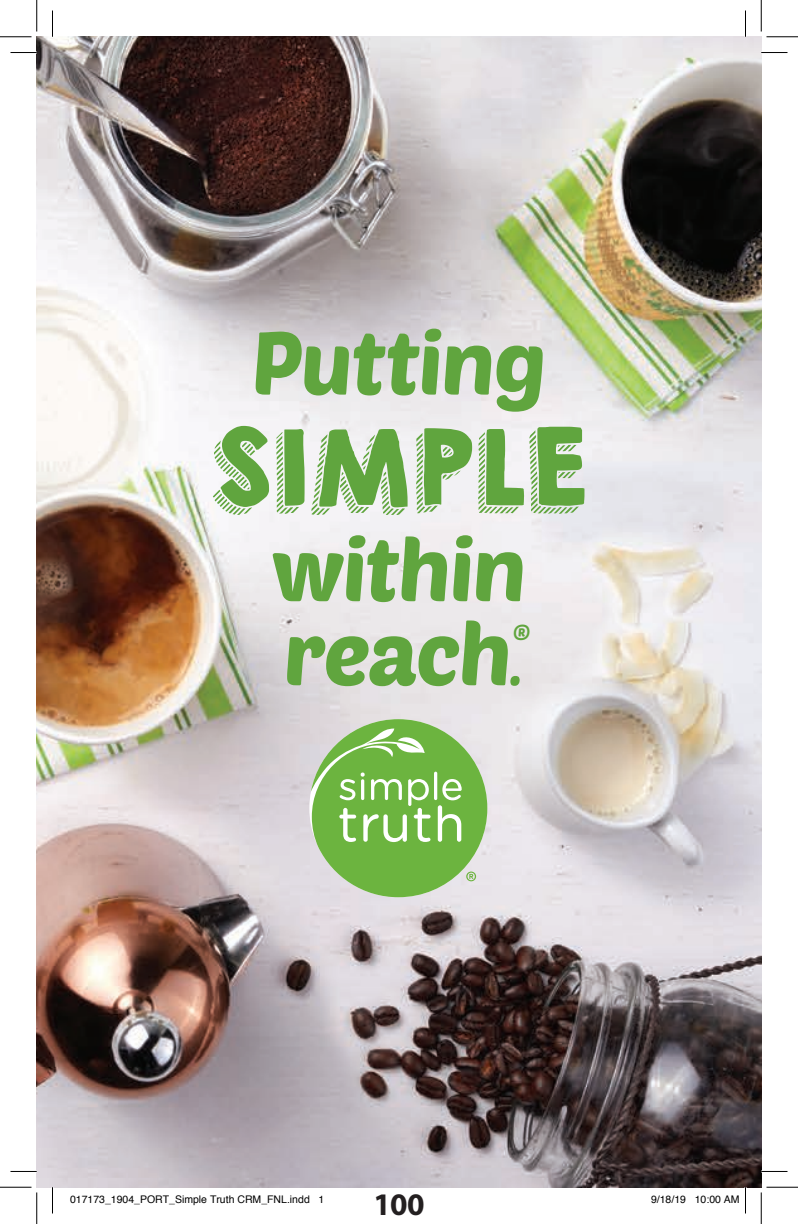
<style>
.page{position:relative;width:798px;height:1224px;background:#fff}
.page>*{position:absolute;margin:0;border:0;box-sizing:border-box;transform-origin:0 0}
.t1{font:94.5px "KGHAPPY";letter-spacing:.005em;color:#60a53e}
.t2{font:87.5px/84px "Poetsen One";letter-spacing:-.02em;color:#60a53e}
.t3{font:700 31.5px "Myriad Pro";color:#231f20}
.t4{font:21.35px "Poetsen One";color:#60a53e}
.t5{font:10.5px "Helvetica";color:#000}
.s1{font-size:52.5px}
</style>
<div class="page">
<img style="left:37px;top:37px;width:724px;height:1149px">
<svg style="left:311px;top:719px;width:176px;height:178px;background:#92c473"></svg>
<svg style="left:10px;top:52px;width:27px;height:1px"></svg>
<svg style="left:761px;top:52px;width:27px;height:1px"></svg>
<svg style="left:52px;top:10px;width:1px;height:27px"></svg>
<svg style="left:52px;top:1186px;width:1px;height:27px"></svg>
<svg style="left:745px;top:10px;width:1px;height:27px"></svg>
<hr style="left:0;top:36px;width:32px;height:1px;background:#000">
<hr style="left:766px;top:36px;width:32px;height:1px;background:#000">
<hr style="left:0;top:1186px;width:32px;height:1px;background:#000">
<hr style="left:766px;top:1186px;width:32px;height:1px;background:#000">
<hr style="left:36px;top:0;width:1px;height:32px;background:#000">
<hr style="left:36px;top:1192px;width:1px;height:31px;background:#000">
<hr style="left:761px;top:0;width:1px;height:32px;background:#000">
<hr style="left:761px;top:1192px;width:1px;height:31px;background:#000">
<svg style="left:695px;top:1186px;width:51px;height:27px"></svg>
<h2 class="t2" style="left:251px;top:317px;width:297px">Putting</h2>
<h1 class="t1" style="left:210px;top:394px;width:380px">SIMPLE</h1>
<h2 class="t2" style="left:271px;top:524px;width:257px">within reach<span class="s1">.</span></h2>
<h3 class="t4" style="left:513px;top:618px;width:19px">®</h3>
<h3 class="t3" style="left:373px;top:1186px;width:53px">100</h3>
<p class="t5" style="left:70px;top:1190px;width:256px">017173_1904_PORT_Simple Truth CRM_FNL.indd 1</p>
<p class="t5" style="left:651px;top:1190px;width:90px">9/18/19 10:00 AM</p>
</div>
